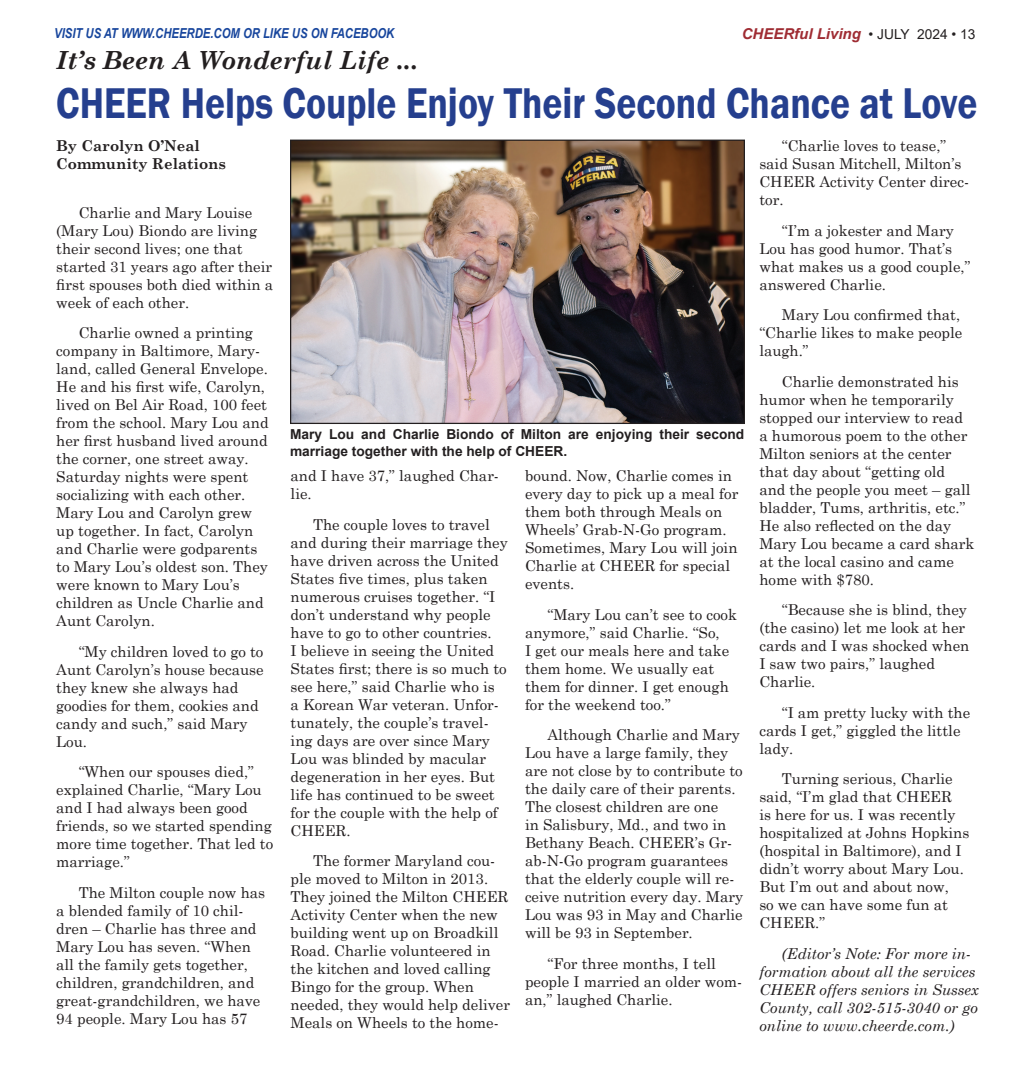
<style>
.page{position:relative;width:1035px;height:1080px;background:#fff}
.page>*{position:absolute;margin:0;border:0;box-sizing:border-box;transform-origin:0 0}
.t1{font:600 44.25px "Franklin Gothic";color:#253f8e;scale:.85 1}
.t2{font:italic 700 25px "Century Schoolbook";color:#231f20}
.No_Spacing{font:15px/18px "Century Schoolbook";color:#231f20}
.No_Spacing-2{font:italic 15px/18px "Century Schoolbook";color:#231f20}
.No_Spacing-3{font:700 15px "Century Schoolbook";color:#231f20}
.t3{font:italic 700 15px "Arial";color:#9f2c33}
.t4{font:700 13.75px/16.5px "Arial";color:#231f20}
.t5{font:italic 700 13.75px "Arial Narrow";color:#18469d}
.s1{font-weight:400;font-style:normal;font-size:13.75px;color:#231f20}
</style>
<div class="page">
<img style="left:292px;top:142px;width:451px;height:280px">
<div style="left:290px;top:140px;width:455px;height:284px;border:1px solid #231f20"></div>
<p class="t5" style="left:54px;top:23px;width:342px">VISIT US AT WWW.CHEERDE.COM OR LIKE US ON FACEBOOK</p>
<p class="t3" style="left:742px;top:24px;width:235px">CHEERful Living <span class="s1">• JULY 2024 • 13</span></p>
<p class="t2" style="left:56px;top:41px;width:364px">It’s Been A Wonderful Life ...</p>
<p class="t1" style="left:56px;top:76px;width:1085px">CHEER Helps Couple Enjoy Their Second Chance at Love</p>
<p class="No_Spacing-3" style="left:56px;top:134px;width:145px">By Carolyn O’Neal</p>
<p class="No_Spacing-3" style="left:56px;top:152px;width:171px">Community Relations</p>
<p class="No_Spacing" style="left:56px;top:202px;width:218px;text-indent:22px">Charlie and Mary Louise (Mary Lou) Biondo are living their second lives; one that started 31 years ago after their first spouses both died within a week of each other.</p>
<p class="No_Spacing" style="left:56px;top:323px;width:214px;text-indent:22px">Charlie owned a printing company in Baltimore, Mary&shy;land, called General Envelope.<br>He and his first wife, Carolyn, lived on Bel Air Road, 100 feet from the school. Mary Lou and her first husband lived around the corner, one street away.<br>Saturday nights were spent socializing with each other.<br>Mary Lou and Carolyn grew up together. In fact, Carolyn and Charlie were godparents to Mary Lou’s oldest son. They were known to Mary Lou’s children as Uncle Charlie and<br>Aunt Carolyn.</p>
<p class="No_Spacing" style="left:56px;top:641px;width:209px;text-indent:22px">“My children loved to go to<br>Aunt Carolyn’s house because they knew she always had goodies for them, cookies and candy and such,” said Mary<br>Lou.</p>
<p class="No_Spacing" style="left:56px;top:762px;width:218px;text-indent:22px">“When our spouses died,” explained Charlie, “Mary Lou and I had always been good friends, so we started spending more time together. That led to marriage.”</p>
<p class="No_Spacing" style="left:56px;top:882px;width:210px;text-indent:22px">The Milton couple now has a blended family of 10 chil&shy;dren – Charlie has three and<br>Mary Lou has seven. “When all the family gets together, children, grandchildren, and great-grandchildren, we have<br>94 people. Mary Lou has 57</p>
<p class="t4" style="left:290px;top:426px;width:456px">Mary Lou and Charlie Biondo of Milton are enjoying their second marriage together with the help of CHEER.</p>
<p class="No_Spacing" style="left:291px;top:466px;width:210px">and I have 37,” laughed Char&shy;lie.</p>
<p class="No_Spacing" style="left:291px;top:514px;width:219px;text-indent:22px">The couple loves to travel and during their marriage they have driven across the United<br>States five times, plus taken numerous cruises together. “I don’t understand why people have to go to other countries.<br>I believe in seeing the United<br>States first; there is so much to see here,” said Charlie who is<br>a Korean War veteran. Unfor&shy;tunately, the couple’s travel&shy;ing days are over since Mary<br>Lou was blinded by macular degeneration in her eyes. But life has continued to be sweet for the couple with the help of<br>CHEER.</p>
<p class="No_Spacing" style="left:291px;top:851px;width:221px;text-indent:22px">The former Maryland cou&shy;ple moved to Milton in 2013.<br>They joined the Milton CHEER<br>Activity Center when the new building went up on Broadkill<br>Road. Charlie volunteered in the kitchen and loved calling<br>Bingo for the group. When needed, they would help deliver<br>Meals on Wheels to the home-</p>
<p class="No_Spacing" style="left:525px;top:466px;width:215px">bound. Now, Charlie comes in every day to pick up a meal for them both through Meals on<br>Wheels’ Grab-N-Go program.<br>Sometimes, Mary Lou will join<br>Charlie at CHEER for special events.</p>
<p class="No_Spacing" style="left:525px;top:604px;width:213px;text-indent:22px">“Mary Lou can’t see to cook anymore,” said Charlie. “So,<br>I get our meals here and take them home. We usually eat them for dinner. I get enough for the weekend too.”</p>
<p class="No_Spacing" style="left:525px;top:725px;width:220px;text-indent:22px">Although Charlie and Mary<br>Lou have a large family, they are not close by to contribute to the daily care of their parents.<br>The closest children are one<br>in Salisbury, Md., and two in<br>Bethany Beach. CHEER’s Gr&shy;ab-N-Go program guarantees that the elderly couple will re&shy;ceive nutrition every day. Mary<br>Lou was 93 in May and Charlie will be 93 in September.</p>
<p class="No_Spacing" style="left:525px;top:953px;width:219px;text-indent:22px">“For three months, I tell people I married an older wom&shy;an,” laughed Charlie.</p>
<p class="No_Spacing" style="left:759px;top:136px;width:211px;text-indent:22px">“Charlie loves to tease,” said Susan Mitchell, Milton’s<br>CHEER Activity Center direc&shy;tor.</p>
<p class="No_Spacing" style="left:759px;top:220px;width:213px;text-indent:22px">“I’m a jokester and Mary<br>Lou has good humor. That’s what makes us a good couple,” answered Charlie.</p>
<p class="No_Spacing" style="left:759px;top:305px;width:205px;text-indent:22px">Mary Lou confirmed that, “Charlie likes to make people laugh.”</p>
<p class="No_Spacing" style="left:759px;top:371px;width:217px;text-indent:22px">Charlie demonstrated his humor when he temporarily stopped our interview to read a humorous poem to the other<br>Milton seniors at the center that day about “getting old and the people you meet – gall bladder, Tums, arthritis, etc.”<br>He also reflected on the day<br>Mary Lou became a card shark at the local casino and came home with $780.</p>
<p class="No_Spacing" style="left:759px;top:600px;width:212px;text-indent:22px">“Because she is blind, they (the casino) let me look at her cards and I was shocked when<br>I saw two pairs,” laughed<br>Charlie.</p>
<p class="No_Spacing" style="left:759px;top:702px;width:212px;text-indent:22px">“I am pretty lucky with the cards I get,” giggled the little lady.</p>
<p class="No_Spacing" style="left:759px;top:769px;width:212px;text-indent:22px">Turning serious, Charlie said, “I’m glad that CHEER<br>is here for us. I was recently hospitalized at Johns Hopkins (hospital in Baltimore), and I didn’t worry about Mary Lou.<br>But I’m out and about now,<br>so we can have some fun at<br>CHEER.”</p>
<p class="No_Spacing-2" style="left:759px;top:944px;width:221px;text-indent:22px">(Editor’s Note: For more in&shy;formation about all the services<br>CHEER offers seniors in Sussex<br>County, call 302-515-3040 or go online to www.cheerde.com.)</p>
</div>
